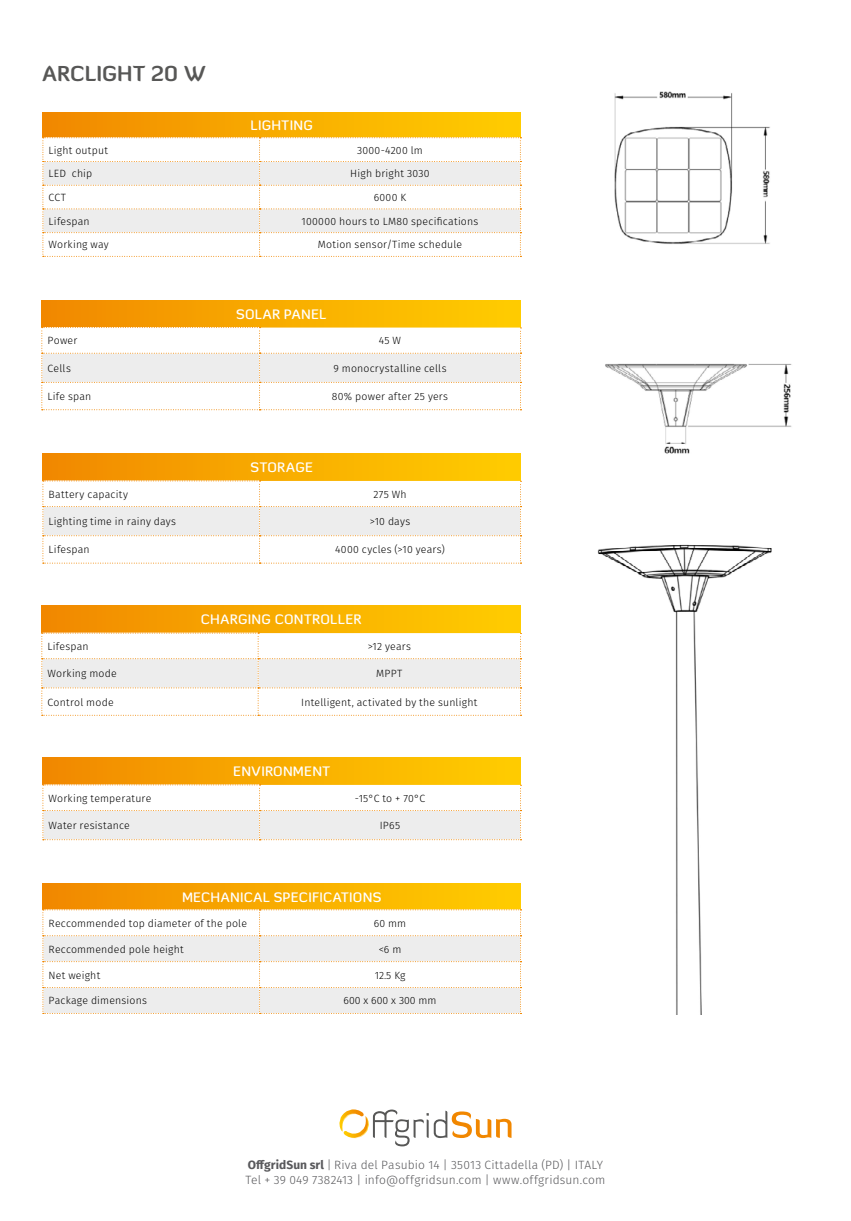
<style>
.page{position:relative;width:851px;height:1221px;background:#fff}
.page>*{position:absolute;margin:0;border:0;box-sizing:border-box;transform-origin:0 0}
.t1{font:700 21px "Diavlo";letter-spacing:.005em;color:#575756}
.t2{font:500 13.5px "Diavlo";letter-spacing:.02em;color:#fff}
.t3{font:300 12px/15px "Fira Sans";letter-spacing:.015em;color:#59595c}
.t4{font:300 10.5px "Fira Sans";letter-spacing:.02em;color:#000}
.t5{font:300 10.5px "Fira Sans";color:#000}
.s1{font-weight:700}
</style>
<div class="page">
<div style="left:43px;top:112px;width:477px;height:26px;background:linear-gradient(to right,#f18900,#ffce00)"></div>
<svg style="left:43px;top:137px;width:478px;height:120px"></svg>
<div style="left:43px;top:883px;width:477px;height:26px;background:linear-gradient(to right,#f18900,#ffce00)"></div>
<svg style="left:43px;top:909px;width:478px;height:105px"></svg>
<div style="left:42px;top:300px;width:478px;height:27px;background:linear-gradient(to right,#f18900,#ffce00)"></div>
<svg style="left:41px;top:327px;width:480px;height:83px"></svg>
<svg style="left:339px;top:1109px;width:173px;height:37px"></svg>
<div style="left:43px;top:453px;width:477px;height:28px;background:linear-gradient(to right,#f18900,#ffce00)"></div>
<svg style="left:43px;top:480px;width:478px;height:83px"></svg>
<div style="left:42px;top:605px;width:478px;height:28px;background:linear-gradient(to right,#f18900,#ffce00)"></div>
<svg style="left:41px;top:632px;width:480px;height:84px"></svg>
<div style="left:43px;top:757px;width:477px;height:27px;background:linear-gradient(to right,#f18900,#ffce00)"></div>
<svg style="left:43px;top:784px;width:478px;height:56px"></svg>
<img style="left:605px;top:91px;width:187px;height:363px">
<img style="left:597px;top:544px;width:175px;height:470px">
<h1 class="t1" style="left:43px;top:60px;width:165px">ARCLIGHT 20 W</h1>
<p class="t2" style="left:250px;top:117px;width:64px">LIGHTING</p>
<p class="t4" style="left:49px;top:142px;width:61px">Light output</p>
<p class="t4" style="left:357px;top:142px;width:67px">3000-4200 lm</p>
<p class="t4" style="left:49px;top:166px;width:45px">LED chip</p>
<p class="t4" style="left:350px;top:166px;width:81px">High bright 3030</p>
<p class="t4" style="left:49px;top:190px;width:19px">CCT</p>
<p class="t4" style="left:373px;top:190px;width:34px">6000 K</p>
<p class="t4" style="left:49px;top:214px;width:43px">Lifespan</p>
<p class="t4" style="left:301px;top:214px;width:178px">100000 hours to LM80 specifications</p>
<p class="t4" style="left:49px;top:237px;width:62px">Working way</p>
<p class="t4" style="left:318px;top:237px;width:146px">Motion sensor/Time schedule</p>
<p class="t2" style="left:236px;top:306px;width:92px">SOLAR PANEL</p>
<p class="t4" style="left:48px;top:333px;width:31px">Power</p>
<p class="t4" style="left:379px;top:333px;width:24px">45 W</p>
<p class="t4" style="left:48px;top:361px;width:25px">Cells</p>
<p class="t4" style="left:333px;top:361px;width:114px">9 monocrystalline cells</p>
<p class="t4" style="left:48px;top:389px;width:45px">Life span</p>
<p class="t4" style="left:332px;top:389px;width:118px">80% power after 25 yers</p>
<p class="t2" style="left:250px;top:459px;width:64px">STORAGE</p>
<p class="t4" style="left:49px;top:486px;width:81px">Battery capacity</p>
<p class="t4" style="left:373px;top:486px;width:35px">275 Wh</p>
<p class="t4" style="left:49px;top:514px;width:129px">Lighting time in rainy days</p>
<p class="t4" style="left:370px;top:514px;width:42px">&gt;10 days</p>
<p class="t4" style="left:49px;top:542px;width:43px">Lifespan</p>
<p class="t4" style="left:335px;top:542px;width:111px">4000 cycles (&gt;10 years)</p>
<p class="t2" style="left:201px;top:611px;width:162px">CHARGING CONTROLLER</p>
<p class="t4" style="left:48px;top:638px;width:43px">Lifespan</p>
<p class="t4" style="left:367px;top:638px;width:45px">&gt;12 years</p>
<p class="t4" style="left:48px;top:666px;width:71px">Working mode</p>
<p class="t4" style="left:376px;top:666px;width:28px">MPPT</p>
<p class="t4" style="left:48px;top:694px;width:68px">Control mode</p>
<p class="t4" style="left:301px;top:694px;width:177px">Intelligent, activated by the sunlight</p>
<p class="t2" style="left:233px;top:763px;width:98px">ENVIRONMENT</p>
<p class="t4" style="left:49px;top:790px;width:104px">Working temperature</p>
<p class="t4" style="left:355px;top:790px;width:72px">-15°C to + 70°C</p>
<p class="t4" style="left:49px;top:818px;width:83px">Water resistance</p>
<p class="t4" style="left:380px;top:818px;width:22px">IP65</p>
<p class="t2" style="left:182px;top:888px;width:201px">MECHANICAL SPECIFICATIONS</p>
<p class="t4" style="left:49px;top:915px;width:200px">Reccommended top diameter of the pole</p>
<p class="t4" style="left:374px;top:915px;width:34px">60 mm</p>
<p class="t4" style="left:49px;top:941px;width:137px">Reccommended pole height</p>
<p class="t4" style="left:378px;top:941px;width:24px">&lt;6 m</p>
<p class="t4" style="left:49px;top:967px;width:53px">Net weight</p>
<p class="t4" style="left:375px;top:967px;width:32px">12.5 Kg</p>
<p class="t4" style="left:49px;top:993px;width:100px">Package dimensions</p>
<p class="t5" style="left:343px;top:993px;width:94px">600 x 600 x 300 mm</p>
<p class="t3" style="left:245px;top:1156px;width:361px"><span class="s1">OffgridSun srl</span> | Riva del Pasubio 14 | 35013 Cittadella (PD) | ITALY<br>Tel + 39 049 7382413 | info@offgridsun.com | www.offgridsun.com</p>
</div>
